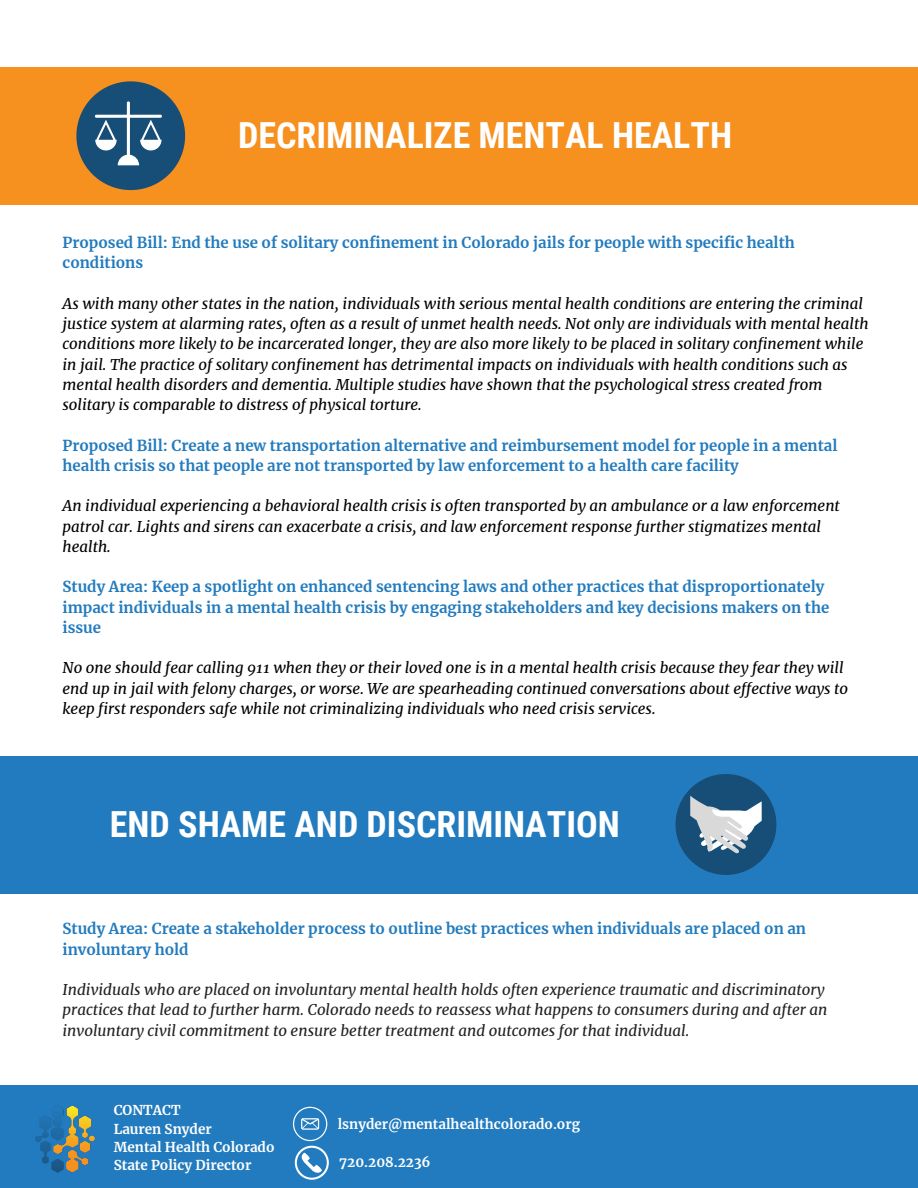
<style>
.page{position:relative;width:918px;height:1188px;background:#fff}
.page>*{position:absolute;margin:0;border:0;box-sizing:border-box;transform-origin:0 0}
.t1{font:700 36px "Roboto Condensed";color:#fff}
.t2{font:italic 15px/20.2px "Merriweather";color:#000}
.t3{font:700 15px/20.2px "Merriweather";color:#227bbe}
.t4{font:italic 15px/20.2px "Merriweather";color:#222}
.t5{font:700 13.5px "Merriweather";color:#fff}
</style>
<div class="page">
<div style="left:0;top:756px;width:918px;height:137px;background:#227bbe"></div>
<svg style="left:676px;top:774px;width:100px;height:101px"></svg>
<div style="left:0;top:1086px;width:918px;height:102px;background:#227bbe"></div>
<img style="left:35px;top:1105px;width:60px;height:68px">
<svg style="left:293px;top:1107px;width:36px;height:73px"></svg>
<div style="left:0;top:67px;width:918px;height:138px;background:#f6901e"></div>
<svg style="left:76px;top:81px;width:109px;height:109px"></svg>
<p class="t1" style="left:238px;top:114px;width:495px">DECRIMINALIZE MENTAL HEALTH</p>
<p class="t3" style="left:63px;top:233px;width:734px">Proposed Bill: End the use of solitary confinement in Colorado jails for people with specific health conditions</p>
<p class="t2" style="left:63px;top:293px;width:808px">As with many other states in the nation, individuals with serious mental health conditions are entering the criminal justice system at alarming rates, often as a result of unmet health needs. Not only are individuals with mental health conditions more likely to be incarcerated longer, they are also more likely to be placed in solitary confinement while in jail. The practice of solitary confinement has detrimental impacts on individuals with health conditions such as mental health disorders and dementia. Multiple studies have shown that the psychological stress created from solitary is comparable to distress of physical torture.</p>
<p class="t3" style="left:63px;top:435px;width:777px">Proposed Bill: Create a new transportation alternative and reimbursement model for people in a mental health crisis so that people are not transported by law enforcement to a health care facility</p>
<p class="t2" style="left:63px;top:496px;width:779px">An individual experiencing a behavioral health crisis is often transported by an ambulance or a law enforcement patrol car. Lights and sirens can exacerbate a crisis, and law enforcement response further stigmatizes mental health.</p>
<p class="t3" style="left:63px;top:577px;width:768px">Study Area: Keep a spotlight on enhanced sentencing laws and other practices that disproportionately impact individuals in a mental health crisis by engaging stakeholders and key decisions makers on the issue</p>
<p class="t2" style="left:63px;top:658px;width:787px">No one should fear calling 911 when they or their loved one is in a mental health crisis because they fear they will end up in jail with felony charges, or worse. We are spearheading continued conversations about effective ways to keep first responders safe while not criminalizing individuals who need crisis services.</p>
<p class="t1" style="left:110px;top:803px;width:511px">END SHAME AND DISCRIMINATION</p>
<p class="t3" style="left:63px;top:919px;width:745px">Study Area: Create a stakeholder process to outline best practices when individuals are placed on an involuntary hold</p>
<p class="t4" style="left:63px;top:980px;width:766px">Individuals who are placed on involuntary mental health holds often experience traumatic and discriminatory practices that lead to further harm. Colorado needs to reassess what happens to consumers during and after an involuntary civil commitment to ensure better treatment and outcomes for that individual.</p>
<p class="t5" style="left:114px;top:1102px;width:68px">CONTACT</p>
<p class="t5" style="left:114px;top:1120px;width:99px">Lauren Snyder</p>
<p class="t5" style="left:114px;top:1139px;width:162px">Mental Health Colorado</p>
<p class="t5" style="left:114px;top:1157px;width:139px">State Policy Director</p>
<p class="t5" style="left:338px;top:1116px;width:244px">lsnyder@mentalhealthcolorado.org</p>
<p class="t5" style="left:339px;top:1154px;width:93px">720.208.2236</p>
</div>
